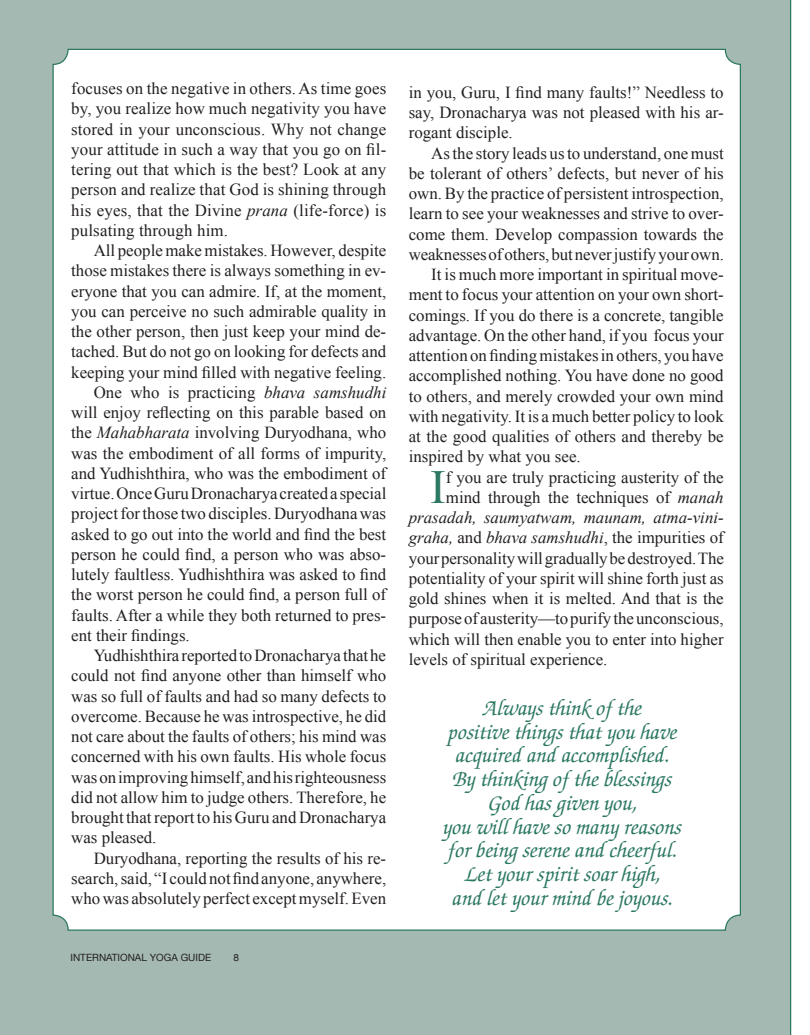
<style>
.page{position:relative;width:810px;height:1035px;background:#fff}
.page>*{position:absolute;margin:0;border:0;box-sizing:border-box;transform-origin:0 0}
.t1{font:47.5px "Times New Roman";color:#2c7863}
.t2{font:italic 500 22.5px/23.8px "Zapf Chancery";color:#2c7863;text-align:center}
.t3{font:16.88px/20.2px "Times New Roman";color:#231f20;text-align:justify}
.t4{font:italic 16.88px "Times New Roman";color:#231f20}
.t5{font:10px "Helvetica Neue";color:#231f20}
.s1{font-style:italic}
.s2{font-style:normal}
</style>
<div class="page">
<div style="left:0;top:0;width:791px;height:1035px;background:#a4b9b1"></div>
<div style="left:53px;top:49px;width:687px;height:881px;background:#fff;border-radius:15px"></div>
<p class="t3" style="left:71px;top:78px;width:317px">focuses on the negative in others. As time goes by, you realize how much negativity you have stored in your unconscious. Why not change your attitude in such a way that you go on fil&shy;tering out that which is the best? Look at any person and realize that God is shining through his eyes, that the Divine <span class="s1">prana</span> (life-force) is pulsating through him.</p>
<p class="t3" style="left:94px;top:240px;width:294px">All people make mistakes. However, despite</p>
<p class="t3" style="left:71px;top:260px;width:317px">those mistakes there is always something in ev-</p>
<p class="t3" style="left:71px;top:281px;width:317px">eryone that you can admire. If, at the moment,</p>
<p class="t3" style="left:71px;top:301px;width:317px">you can perceive no such admirable quality in</p>
<p class="t3" style="left:71px;top:321px;width:317px">the other person, then just keep your mind de-</p>
<p class="t3" style="left:71px;top:341px;width:316px">tached. But do not go on looking for defects and</p>
<p class="t3" style="left:71px;top:362px;width:317px">keeping your mind filled with negative feeling.</p>
<p class="t3" style="left:94px;top:382px;width:294px">One who is practicing <span class="s1">bhava samshudhi</span></p>
<p class="t3" style="left:71px;top:402px;width:317px">will enjoy reflecting on this parable based on</p>
<p class="t3" style="left:71px;top:422px;width:317px">the <span class="s1">Mahabharata</span> involving Duryodhana, who</p>
<p class="t3" style="left:71px;top:443px;width:316px">was the embodiment of all forms of impurity,</p>
<p class="t3" style="left:71px;top:463px;width:316px">and Yudhishthira, who was the embodiment of</p>
<p class="t3" style="left:71px;top:483px;width:317px">virtue. Once Guru Dronacharya created a special</p>
<p class="t3" style="left:71px;top:503px;width:316px">project for those two disciples. Duryodhana was</p>
<p class="t3" style="left:71px;top:524px;width:317px">asked to go out into the world and find the best</p>
<p class="t3" style="left:71px;top:544px;width:317px">person he could find, a person who was abso-</p>
<p class="t3" style="left:71px;top:564px;width:316px">lutely faultless. Yudhishthira was asked to find</p>
<p class="t3" style="left:71px;top:584px;width:316px">the worst person he could find, a person full of</p>
<p class="t3" style="left:71px;top:605px;width:316px">faults. After a while they both returned to pres-</p>
<p class="t3" style="left:71px;top:625px;width:120px">ent their findings.</p>
<p class="t3" style="left:94px;top:645px;width:294px">Yudhishthira reported to Dronacharya that he</p>
<p class="t3" style="left:71px;top:665px;width:316px">could not find anyone other than himself who</p>
<p class="t3" style="left:71px;top:686px;width:317px">was so full of faults and had so many defects to</p>
<p class="t3" style="left:71px;top:706px;width:317px">overcome. Because he was introspective, he did</p>
<p class="t3" style="left:71px;top:726px;width:317px">not care about the faults of others; his mind was</p>
<p class="t3" style="left:71px;top:746px;width:317px">concerned with his own faults. His whole focus</p>
<p class="t3" style="left:71px;top:767px;width:317px">was on improving himself, and his righteousness</p>
<p class="t3" style="left:71px;top:787px;width:316px">did not allow him to judge others. Therefore, he</p>
<p class="t3" style="left:71px;top:807px;width:317px">brought that report to his Guru and Dronacharya</p>
<p class="t3" style="left:71px;top:827px;width:87px">was pleased.</p>
<p class="t3" style="left:94px;top:848px;width:294px">Duryodhana, reporting the results of his re-</p>
<p class="t3" style="left:71px;top:868px;width:317px">search, said, “I could not find anyone, anywhere,</p>
<p class="t3" style="left:71px;top:888px;width:317px">who was absolutely perfect except myself. Even</p>
<p class="t5" style="left:71px;top:950px;width:142px">INTERNATIONAL YOGA GUIDE</p>
<p class="t5" style="left:233px;top:950px;width:7px">8</p>
<p class="t3" style="left:409px;top:82px;width:317px">in you, Guru, I find many faults!” Needless to say, Dronacharya was not pleased with his ar&shy;rogant disciple.</p>
<p class="t3" style="left:431px;top:143px;width:294px">As the story leads us to understand, one must</p>
<p class="t3" style="left:409px;top:163px;width:317px">be tolerant of others’ defects, but never of his</p>
<p class="t3" style="left:409px;top:183px;width:317px">own. By the practice of persistent introspection,</p>
<p class="t3" style="left:409px;top:203px;width:317px">learn to see your weaknesses and strive to over-</p>
<p class="t3" style="left:409px;top:224px;width:317px">come them. Develop compassion towards the</p>
<p class="t3" style="left:409px;top:244px;width:317px">weaknesses of others, but never justify your own.</p>
<p class="t3" style="left:431px;top:264px;width:294px">It is much more important in spiritual move-</p>
<p class="t3" style="left:409px;top:284px;width:317px">ment to focus your attention on your own short-</p>
<p class="t3" style="left:409px;top:305px;width:317px">comings. If you do there is a concrete, tangible</p>
<p class="t3" style="left:409px;top:325px;width:317px">advantage. On the other hand, if you focus your</p>
<p class="t3" style="left:409px;top:345px;width:317px">attention on finding mistakes in others, you have</p>
<p class="t3" style="left:409px;top:365px;width:317px">accomplished nothing. You have done no good</p>
<p class="t3" style="left:409px;top:386px;width:316px">to others, and merely crowded your own mind</p>
<p class="t3" style="left:409px;top:406px;width:317px">with negativity. It is a much better policy to look</p>
<p class="t3" style="left:409px;top:426px;width:317px">at the good qualities of others and thereby be</p>
<p class="t3" style="left:409px;top:446px;width:174px">inspired by what you see.</p>
<h1 class="t1" style="left:430px;top:455px;width:17px">I</h1>
<p class="t3" style="left:446px;top:467px;width:279px">f you are truly practicing austerity of the</p>
<p class="t3" style="left:446px;top:487px;width:279px">mind through the techniques of <span class="s1">manah</span></p>
<p class="t4" style="left:409px;top:506px;width:317px">prasadah, saumyatwam, maunam, atma-vini-</p>
<p class="t4" style="left:409px;top:526px;width:316px">graha, <span class="s2">and</span> bhava samshudhi<span class="s2">, the impurities of</span></p>
<p class="t3" style="left:409px;top:548px;width:317px">your personality will gradually be destroyed. The</p>
<p class="t3" style="left:409px;top:568px;width:317px">potentiality of your spirit will shine forth just as</p>
<p class="t3" style="left:409px;top:588px;width:316px">gold shines when it is melted. And that is the</p>
<p class="t3" style="left:409px;top:608px;width:316px">purpose of austerity—to purify the unconscious,</p>
<p class="t3" style="left:409px;top:629px;width:317px">which will then enable you to enter into higher</p>
<p class="t3" style="left:409px;top:649px;width:200px">levels of spiritual experience.</p>
<h2 class="t2" style="left:442px;top:697px;width:240px">Always think of the<br>positive things that you have acquired and accomplished.<br>By thinking of the blessings<br>God has given you,<br>you will have so many reasons for being serene and cheerful.<br>Let your spirit soar high,<br>and let your mind be joyous.</h2>
</div>
